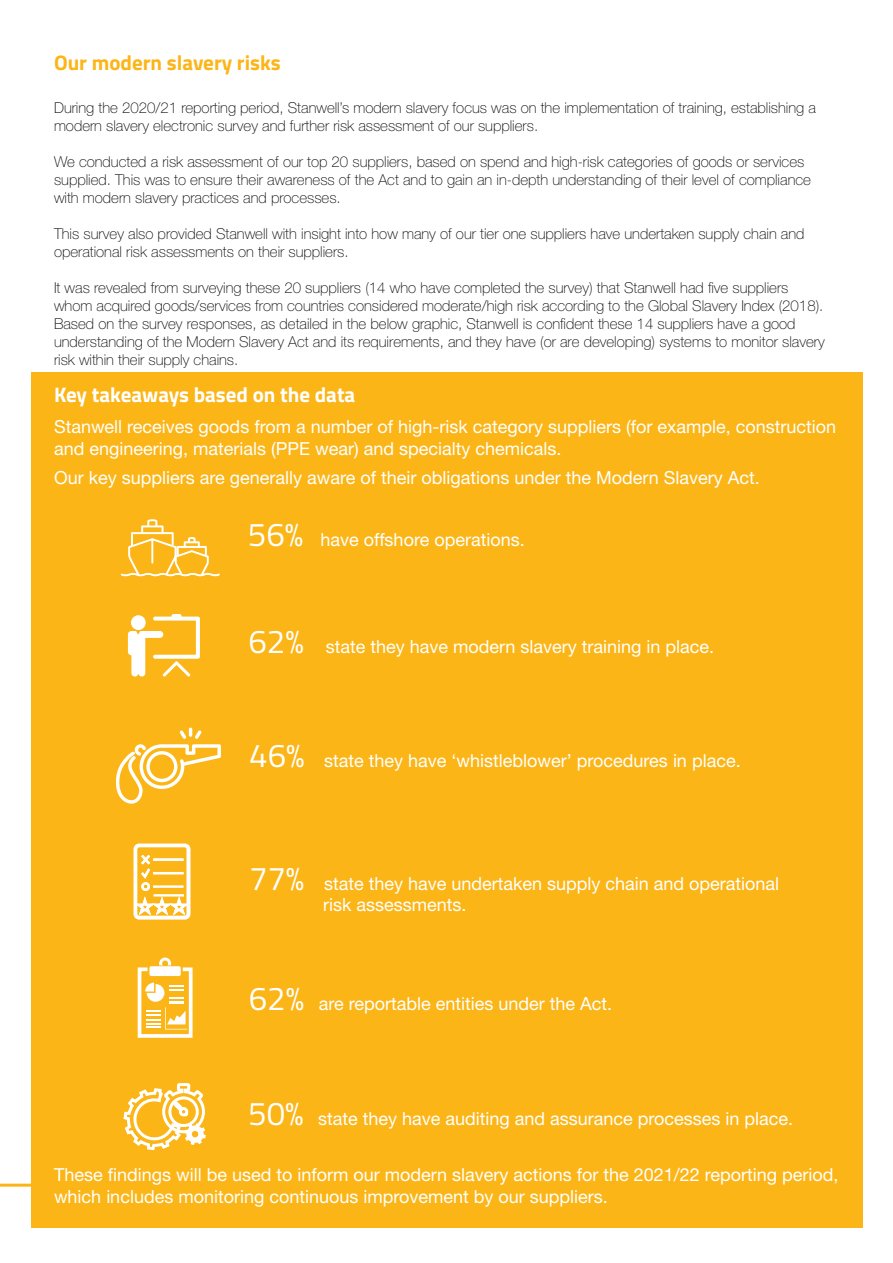
<style>
.page{position:relative;width:893px;height:1263px;background:#fff}
.page>*{position:absolute;margin:0;border:0;box-sizing:border-box;transform-origin:0 0}
.t1{font:700 21px "Titillium";color:#fff}
.t2{font:700 21px "Titillium";color:#fbb517}
.t3{font:18px/21.6px "Helvetica Neue LT Pro";color:#fff}
.t4{font:100 15px/18px "Helvetica Neue LT Pro";color:#040503}
.s1{font-family:"Titillium Web";font-size:33px}
</style>
<div class="page">
<hr style="left:0;top:1184px;width:54px;height:3px;background:#fbb517">
<div style="left:32px;top:372px;width:831px;height:855px;background:#fbb517"></div>
<svg style="left:128px;top:614px;width:72px;height:63px"></svg>
<svg style="left:133px;top:843px;width:58px;height:77px"></svg>
<svg style="left:137px;top:957px;width:56px;height:81px"></svg>
<svg style="left:123px;top:1083px;width:83px;height:68px"></svg>
<svg style="left:121px;top:519px;width:99px;height:57px"></svg>
<svg style="left:115px;top:727px;width:106px;height:77px"></svg>
<h1 class="t2" style="left:54px;top:46px;width:228px">Our modern slavery risks</h1>
<p class="t4" style="left:54px;top:98px;width:763px">During the 2020/21 reporting period, Stanwell’s modern slavery focus was on the implementation of training, establishing a modern slavery electronic survey and further risk assessment of our suppliers.</p>
<p class="t4" style="left:54px;top:152px;width:758px">We conducted a risk assessment of our top 20 suppliers, based on spend and high-risk categories of goods or services supplied. This was to ensure their awareness of the Act and to gain an in-depth understanding of their level of compliance with modern slavery practices and processes.</p>
<p class="t4" style="left:54px;top:224px;width:752px">This survey also provided Stanwell with insight into how many of our tier one suppliers have undertaken supply chain and operational risk assessments on their suppliers.</p>
<p class="t4" style="left:54px;top:278px;width:772px">It was revealed from surveying these 20 suppliers (14 who have completed the survey) that Stanwell had five suppliers whom acquired goods/services from countries considered moderate/high risk according to the Global Slavery Index (2018).<br>Based on the survey responses, as detailed in the below graphic, Stanwell is confident these 14 suppliers have a good understanding of the Modern Slavery Act and its requirements, and they have (or are developing) systems to monitor slavery risk within their supply chains.</p>
<h1 class="t1" style="left:54px;top:378px;width:303px">Key takeaways based on the data</h1>
<p class="t3" style="left:54px;top:416px;width:784px">Stanwell receives goods from a number of high-risk category suppliers (for example, construction and engineering, materials (PPE wear) and specialty chemicals.</p>
<p class="t3" style="left:54px;top:467px;width:707px">Our key suppliers are generally aware of their obligations under the Modern Slavery Act.</p>
<p class="t3" style="left:248px;top:529px;width:278px"><span class="s1">56%</span> have offshore operations.</p>
<p class="t3" style="left:248px;top:635px;width:467px"><span class="s1">62%</span> state they have modern slavery training in place.</p>
<p class="t3" style="left:249px;top:749px;width:493px"><span class="s1">46%</span> state they have ‘whistleblower’ procedures in place.</p>
<p class="t3" style="left:323px;top:872px;width:458px;text-indent:-74px"><span class="s1">77%</span> state they have undertaken supply chain and operational risk assessments.</p>
<p class="t3" style="left:249px;top:992px;width:365px"><span class="s1">62%</span> are reportable entities under the Act.</p>
<p class="t3" style="left:248px;top:1108px;width:547px"><span class="s1">50%</span> state they have auditing and assurance processes in place.</p>
<p class="t3" style="left:54px;top:1164px;width:786px">These findings will be used to inform our modern slavery actions for the 2021/22 reporting period, which includes monitoring continuous improvement by our suppliers.</p>
</div>
